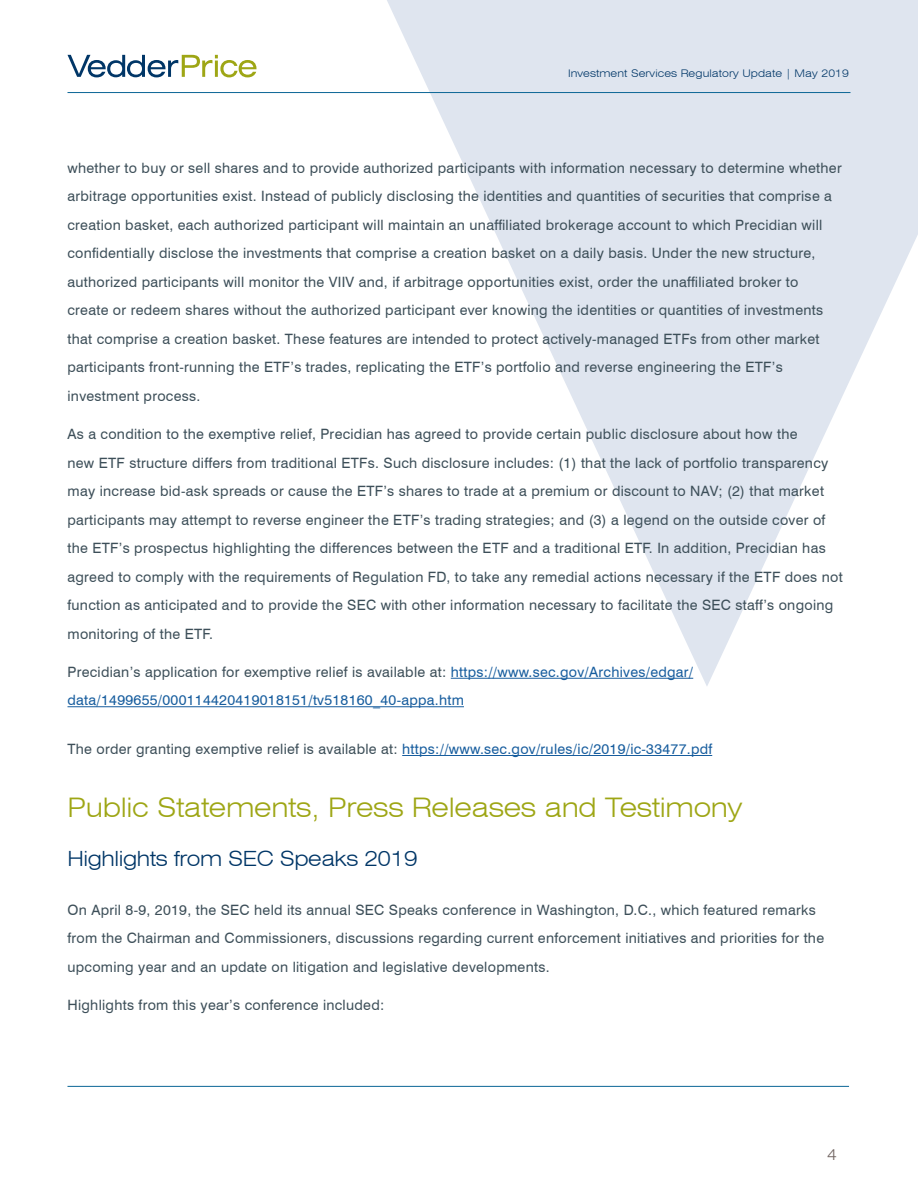
<style>
.page{position:relative;width:918px;height:1188px;background:#fff}
.page>*{position:absolute;margin:0;border:0;box-sizing:border-box;transform-origin:0 0}
.t1{font:300 expanded 27px "Swiss 721 BT";letter-spacing:-.01em;color:#9ea615}
.t2{font:300 expanded 21px "Swiss 721 BT";letter-spacing:-.02em;color:#003667}
.t3{font:300 expanded 15px "Swiss 721 BT";color:#726663}
.t4{font:14.25px/28.5px "Swiss 721 BT";letter-spacing:.02em;color:#3d4f59}
.t5{font:14.25px/28.5px "Swiss 721 BT";letter-spacing:.02em;color:#175d9e}
.t6{font:300 expanded 10.5px "Swiss 721 BT";letter-spacing:.01em;color:#003667}
.s1{color:#3d4f59}
</style>
<div class="page">
<svg style="left:351px;top:0;width:567px;height:686px;fill:#dfe5ef"></svg>
<svg style="left:68px;top:55px;width:188px;height:22px"></svg>
<hr style="left:68px;top:1086px;width:781px;height:1px;background:#0b6696">
<hr style="left:68px;top:92px;width:782px;height:1px;background:#0b6696">
<hr style="left:451px;top:678px;width:242px;height:1px;background:#175d9e">
<hr style="left:68px;top:706px;width:396px;height:1px;background:#175d9e">
<hr style="left:402px;top:755px;width:310px;height:1px;background:#175d9e">
<p class="t6" style="left:568px;top:67px;width:283px">Investment Services Regulatory Update | May 2019</p>
<p class="t4" style="left:68px;top:153px;width:776px">whether to buy or sell shares and to provide authorized participants with information necessary to determine whether arbitrage opportunities exist. Instead of publicly disclosing the identities and quantities of securities that comprise a creation basket, each authorized participant will maintain an unaffiliated brokerage account to which Precidian will confidentially disclose the investments that comprise a creation basket on a daily basis. Under the new structure, authorized participants will monitor the VIIV and, if arbitrage opportunities exist, order the unaffiliated broker to create or redeem shares without the authorized participant ever knowing the identities or quantities of investments that comprise a creation basket. These features are intended to protect actively-managed ETFs from other market participants front-running the ETF’s trades, replicating the ETF’s portfolio and reverse engineering the ETF’s investment process.</p>
<p class="t4" style="left:68px;top:420px;width:777px">As a condition to the exemptive relief, Precidian has agreed to provide certain public disclosure about how the<br>new ETF structure differs from traditional ETFs. Such disclosure includes: (1) that the lack of portfolio transparency may increase bid-ask spreads or cause the ETF’s shares to trade at a premium or discount to NAV; (2) that market participants may attempt to reverse engineer the ETF’s trading strategies; and (3) a legend on the outside cover of the ETF’s prospectus highlighting the differences between the ETF and a traditional ETF. In addition, Precidian has agreed to comply with the requirements of Regulation FD, to take any remedial actions necessary if the ETF does not function as anticipated and to provide the SEC with other information necessary to facilitate the SEC staff’s ongoing monitoring of the ETF.</p>
<p class="t5" style="left:68px;top:657px;width:627px"><span class="s1">Precidian’s application for exemptive relief is available at:</span> https://www.sec.gov/Archives/edgar/ data/1499655/000114420419018151/tv518160_40-appa.htm</p>
<p class="t5" style="left:68px;top:735px;width:646px"><span class="s1">The order granting exemptive relief is available at:</span> https://www.sec.gov/rules/ic/2019/ic-33477.pdf</p>
<h1 class="t1" style="left:68px;top:791px;width:676px">Public Statements, Press Releases and Testimony</h1>
<h2 class="t2" style="left:68px;top:846px;width:352px">Highlights from SEC Speaks 2019</h2>
<p class="t4" style="left:68px;top:895px;width:758px">On April 8-9, 2019, the SEC held its annual SEC Speaks conference in Washington, D.C., which featured remarks from the Chairman and Commissioners, discussions regarding current enforcement initiatives and priorities for the upcoming year and an update on litigation and legislative developments.</p>
<p class="t4" style="left:68px;top:990px;width:318px">Highlights from this year’s conference included:</p>
<p class="t3" style="left:827px;top:1146px;width:11px">4</p>
</div>
